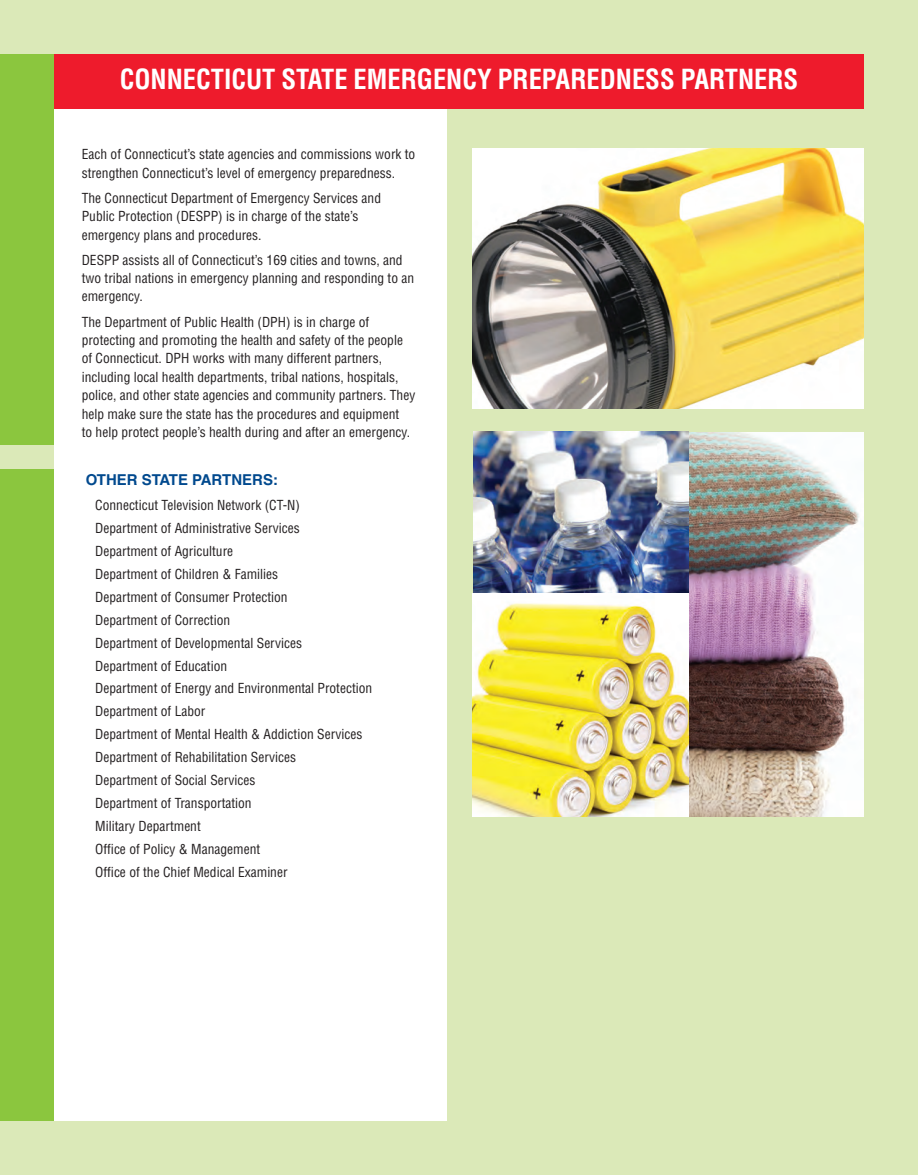
<style>
.page{position:relative;width:918px;height:1175px;background:#fff}
.page>*{position:absolute;margin:0;border:0;box-sizing:border-box;transform-origin:0 0}
.t1{font:700 condensed 27px "Helvetica LT Std";color:#fff}
.t2{font:700 15px "Helvetica LT Std";color:#01498e}
.t3{font:condensed 13.5px/23px "Helvetica LT Std";color:#231f20}
</style>
<div class="page">
<div style="left:0;top:0;width:918px;height:1174px;background:#dbe9b8"></div>
<div style="left:54px;top:93px;width:392px;height:1027px;background:#fff"></div>
<div style="left:0;top:54px;width:54px;height:391px;background:#8bc63e"></div>
<div style="left:54px;top:54px;width:810px;height:54px;background:#ee1b2c"></div>
<div style="left:0;top:469px;width:54px;height:651px;background:#8bc63e"></div>
<img style="left:472px;top:149px;width:392px;height:260px">
<img style="left:472px;top:432px;width:392px;height:385px">
<h1 class="t1" style="left:120px;top:63px;width:680px">CONNECTICUT STATE EMERGENCY PREPAREDNESS PARTNERS</h1>
<p class="t3" style="left:82px;top:145px;width:335px;line-height:18.3px">Each of Connecticut’s state agencies and commissions work to strengthen Connecticut’s level of emergency preparedness.</p>
<p class="t3" style="left:82px;top:189px;width:301px;line-height:18.3px">The Connecticut Department of Emergency Services and<br>Public Protection (DESPP</p>
<p class="t3" style="left:82px;top:207px;width:278px;line-height:18.3px;text-indent:136px">) is in charge of the state’s emergency plans and procedures.</p>
<p class="t3" style="left:82px;top:248px;width:9px">DESPP</p>
<p class="t3" style="left:82px;top:250px;width:334px;line-height:18.3px;text-indent:41px">assists all of Connecticut’s 169 cities and towns, and two tribal nations in emergency planning and responding to an emergency.</p>
<p class="t3" style="left:82px;top:312px;width:335px;line-height:18.3px">The Department of Public Health (DPH) is in charge of protecting and promoting the health and safety of the people of Connecticut. DPH works with many different partners, including local health departments, tribal nations, hospitals, police, and other state agencies and community partners. They help make sure the state has the procedures and equipment<br>to help protect people’s health during and after an emergency.</p>
<p class="t2" style="left:86px;top:470px;width:194px">OTHER STATE PARTNERS:</p>
<p class="t3" style="left:95px;top:493px;width:279px;text-indent:-14px">Connecticut Television Network (CT-N)<br>Department of Administrative Services<br>Department of Agriculture<br>Department of Children &amp; Families<br>Department of Consumer Protection<br>Department of Correction<br>Department of Developmental Services<br>Department of Education<br>Department of Energy and Environmental Protection Department of Labor<br>Department of Mental Health &amp; Addiction Services Department of Rehabilitation Services<br>Department of Social Services<br>Department of Transportation<br>Military Department<br>Office of Policy &amp; Management<br>Office of the Chief Medical Examiner</p>
</div>
